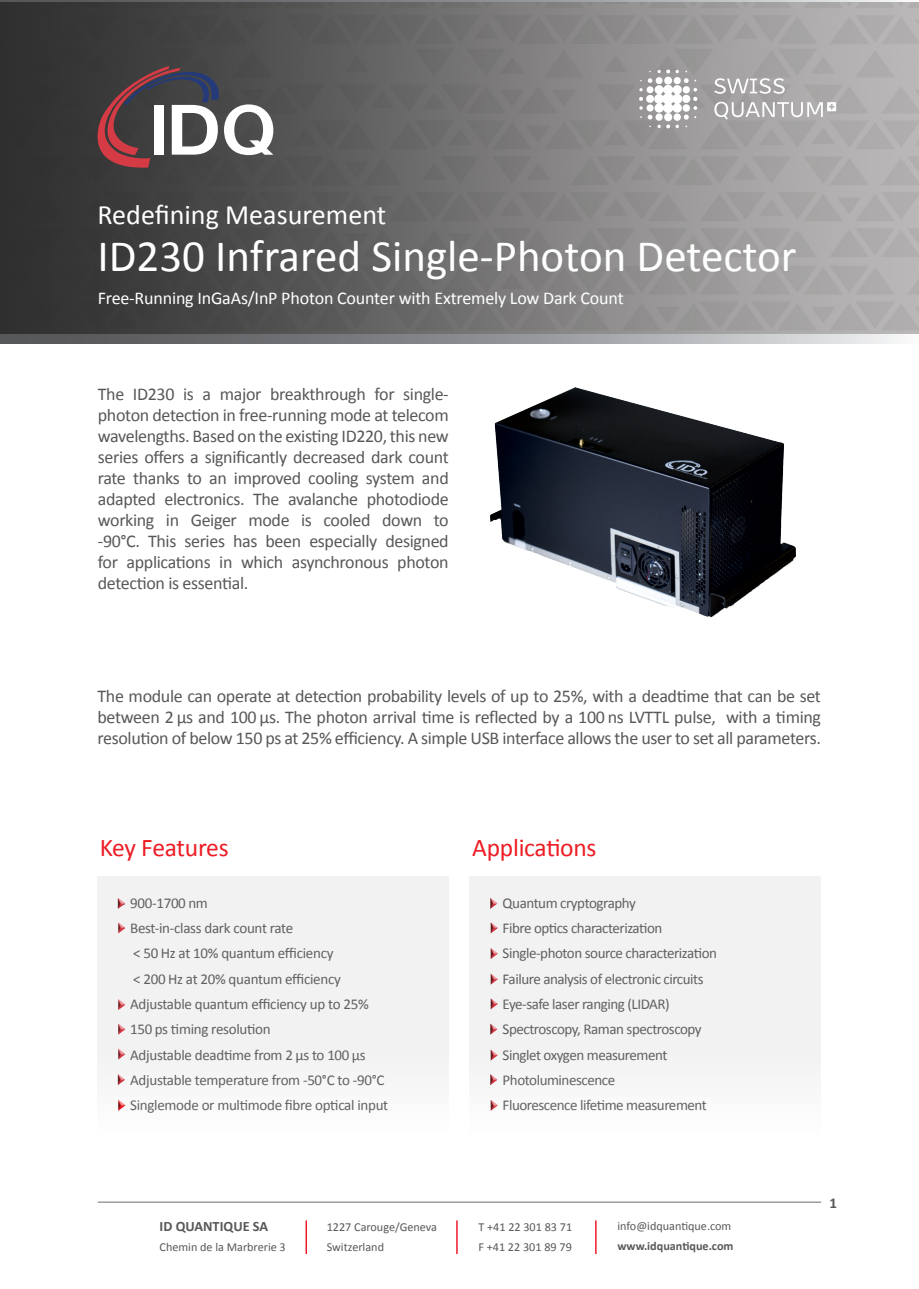
<style>
.page{position:relative;width:919px;height:1289px;background:#fff}
.page>*{position:absolute;margin:0;border:0;box-sizing:border-box;transform-origin:0 0}
.t1{font:45px "Calibri";color:#fff}
.t2{font:28.05px "Calibri";color:#fff}
.t3{font:25.5px "Calibri";letter-spacing:-.01em;color:#ed1c24}
.t4{font:18px/21px "Calibri";letter-spacing:-.02em;color:#57585a;text-align:justify}
.t5{font:18px "Calibri";letter-spacing:-.01em;color:#fff}
.t6{font:15px/25.2px "Calibri";letter-spacing:-.03em;color:#231f20}
.t7{font:700 15px "Calibri";color:#57585a}
.t8{font:700 14.25px "Calibri";color:#57585a}
.t9{font:12.15px/20.1px "Calibri";color:#57585a}
.s1{font-weight:700}
</style>
<div class="page">
<div style="left:470px;top:876px;width:351px;height:315px;background:linear-gradient(to right,#f6f6f7,#f6f6f6)"></div>
<svg style="left:0;top:0;width:898px;height:343px;background:#909194"></svg>
<img style="left:0;top:2px;width:918px;height:332px">
<svg style="left:714px;top:78px;width:70px;height:16px"></svg>
<svg style="left:714px;top:102px;width:122px;height:18px"></svg>
<svg style="left:638px;top:69px;width:59px;height:60px"></svg>
<hr style="left:98px;top:1201px;width:723px;height:1px;background:#6c6d70">
<hr style="left:305px;top:1220px;width:2px;height:33px;background:#ee1b2d">
<hr style="left:456px;top:1220px;width:1px;height:33px;background:#ee1b2d">
<hr style="left:595px;top:1220px;width:1px;height:33px;background:#ee1b2d">
<img style="left:490px;top:387px;width:305px;height:231px">
<div style="left:489px;top:896px;width:11px;height:15px;background:#231f20;opacity:.83"></div>
<div style="left:490px;top:921px;width:10px;height:14px;background:#231f20;opacity:.83"></div>
<div style="left:490px;top:946px;width:10px;height:15px;background:#231f20;opacity:.83"></div>
<div style="left:490px;top:972px;width:10px;height:15px;background:#231f20;opacity:.83"></div>
<div style="left:490px;top:997px;width:10px;height:14px;background:#231f20;opacity:.83"></div>
<div style="left:489px;top:1022px;width:11px;height:15px;background:#231f20;opacity:.83"></div>
<div style="left:490px;top:1048px;width:10px;height:15px;background:#231f20;opacity:.83"></div>
<div style="left:489px;top:1073px;width:11px;height:14px;background:#231f20;opacity:.83"></div>
<div style="left:490px;top:1098px;width:10px;height:15px;background:#231f20;opacity:.83"></div>
<div style="left:98px;top:876px;width:351px;height:315px;background:linear-gradient(to right,#f6f6f7,#f6f6f6)"></div>
<div style="left:117px;top:896px;width:10px;height:15px;background:#231f20;opacity:.83"></div>
<div style="left:117px;top:921px;width:11px;height:14px;background:#231f20;opacity:.83"></div>
<div style="left:117px;top:997px;width:11px;height:15px;background:#231f20;opacity:.83"></div>
<div style="left:117px;top:1022px;width:11px;height:15px;background:#231f20;opacity:.83"></div>
<div style="left:117px;top:1047px;width:11px;height:15px;background:#231f20;opacity:.83"></div>
<div style="left:117px;top:1073px;width:10px;height:14px;background:#231f20;opacity:.83"></div>
<div style="left:117px;top:1098px;width:11px;height:15px;background:#231f20;opacity:.83"></div>
<svg style="left:97px;top:66px;width:176px;height:102px"></svg>
<p class="t2" style="left:97px;top:197px;width:290px">Redefining Measurement</p>
<p class="t1" style="left:97px;top:227px;width:700px">ID230 Infrared Single-Photon Detector</p>
<p class="t5" style="left:98px;top:287px;width:527px">Free-Running InGaAs/InP Photon Counter with Extremely Low Dark Count</p>
<p class="t4" style="left:98px;top:383px;width:352px">The ID230 is a major breakthrough for single&shy;photon detection in free-running mode at telecom wavelengths. Based on the existing ID220, this new series offers a significantly decreased dark count rate thanks to an improved cooling system and adapted electronics. The avalanche photodiode working in Geiger mode is cooled down to -90°C. This series has been especially designed for applications in which asynchronous photon detection is essential.</p>
<p class="t4" style="left:97px;top:685px;width:725px">The module can operate at detection probability levels of up to 25%, with a deadtime that can be set between 2 μs and 100 μs. The photon arrival time is reflected by a 100 ns LVTTL pulse, with a timing resolution of below 150 ps at 25% efficiency. A simple USB interface allows the user to set all parameters.</p>
<p class="t3" style="left:100px;top:831px;width:130px">Key Features</p>
<p class="t3" style="left:472px;top:831px;width:126px">Applications</p>
<p class="t6" style="left:130px;top:890px;width:259px;text-indent:-12px">&gt; 900-1700 nm<br>Best-in-class dark count rate<br>&lt; 50 Hz at 10% quantum efficiency<br>&lt; 200 Hz at 20% quantum efficiency Adjustable quantum efficiency up to 25% 150 ps timing resolution<br>Adjustable deadtime from 2 μs to 100 μs Adjustable temperature from -50°C to -90°C Singlemode or multimode fibre optical input</p>
<p class="t6" style="left:502px;top:890px;width:216px">Quantum cryptography<br>Fibre optics characterization<br>Single-photon source characterization<br>Failure analysis of electronic circuits<br>Eye-safe laser ranging (LIDAR)<br>Spectroscopy, Raman spectroscopy<br>Singlet oxygen measurement<br>Photoluminescence<br>Fluorescence lifetime measurement</p>
<p class="t8" style="left:159px;top:1217px;width:110px">ID QUANTIQUE SA</p>
<p class="t9" style="left:159px;top:1237px;width:128px">Chemin de la Marbrerie 3</p>
<p class="t9" style="left:327px;top:1217px;width:112px">1227 Carouge/Geneva</p>
<p class="t9" style="left:327px;top:1237px;width:59px">Switzerland</p>
<p class="t9" style="left:478px;top:1217px;width:95px">T +41 22 301 83 71</p>
<p class="t9" style="left:478px;top:1237px;width:95px">F +41 22 301 89 79</p>
<p class="t9" style="left:617px;top:1215px;width:118px">info@idquantique.com <span class="s1">www.idquantique.com</span></p>
<p class="t7" style="left:829px;top:1192px;width:9px">1</p>
</div>
